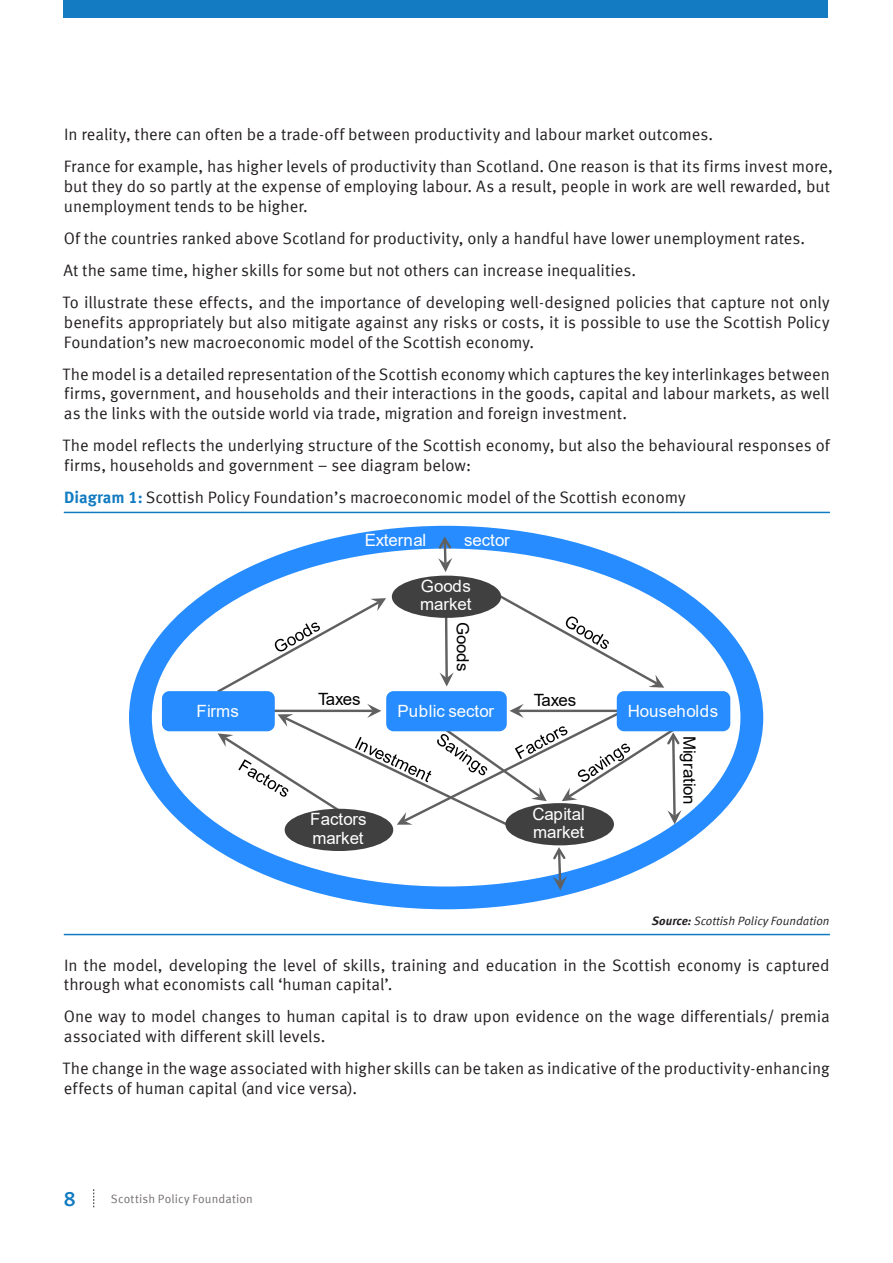
<style>
.page{position:relative;width:893px;height:1263px;background:#fff}
.page>*{position:absolute;margin:0;border:0;box-sizing:border-box;transform-origin:0 0}
.t1{font:500 21px "Meta Offc";color:#127bc1}
.t2{font:16.95px/18.3px "Arial";color:#fff}
.t3{font:16.95px "Arial";letter-spacing:-.015em;color:#000}
.t4{font:16.5px/19.8px "Meta Offc Norm";color:#231f20}
.t5{font:12px "Meta Offc Norm Ita";color:#231f20}
.t6{font:12px "Meta Offc Norm";letter-spacing:.01em;color:#75706f}
.s1{font-family:"Meta Offc";font-weight:700;color:#127bc1}
.s2{font-family:"Meta Offc";font-weight:700;font-style:italic}
</style>
<div class="page">
<hr style="left:64px;top:512px;width:766px;height:1px;background:#127bc1">
<hr style="left:64px;top:934px;width:766px;height:1px;background:#127bc1">
<svg style="left:129px;top:525px;width:635px;height:385px"></svg>
<svg style="left:440px;top:618px;width:14px;height:68px"></svg>
<div style="left:163px;top:692px;width:111px;height:38px;background:#268cff;border-radius:6px"></div>
<div style="left:162px;top:691px;width:113px;height:40px;border:2px solid #268cff;border-radius:6px"></div>
<div style="left:618px;top:692px;width:111px;height:38px;background:#268cff;border-radius:6px"></div>
<div style="left:617px;top:691px;width:113px;height:40px;border:2px solid #268cff;border-radius:6px"></div>
<div style="left:393px;top:577px;width:107px;height:40px;background:#404040;border-radius:50%"></div>
<div style="left:392px;top:576px;width:109px;height:42px;border:2px solid #404040;border-radius:50%"></div>
<div style="left:506px;top:804px;width:107px;height:40px;background:#404040;border-radius:50%"></div>
<div style="left:505px;top:803px;width:109px;height:42px;border:2px solid #404040;border-radius:50%"></div>
<div style="left:286px;top:810px;width:106px;height:40px;background:#404040;border-radius:50%"></div>
<div style="left:285px;top:809px;width:108px;height:42px;border:2px solid #404040;border-radius:50%"></div>
<div style="left:387px;top:692px;width:119px;height:38px;background:#268cff;border-radius:6px"></div>
<div style="left:386px;top:691px;width:121px;height:40px;border:2px solid #268cff;border-radius:6px"></div>
<svg style="left:496px;top:593px;width:168px;height:95px"></svg>
<svg style="left:214px;top:598px;width:172px;height:97px"></svg>
<svg style="left:218px;top:704px;width:464px;height:123px"></svg>
<svg style="left:551px;top:845px;width:17px;height:45px"></svg>
<svg style="left:437px;top:534px;width:16px;height:38px"></svg>
<div style="left:64px;top:0;width:764px;height:18px;background:#127bc1"></div>
<svg style="left:93px;top:1189px;width:1px;height:18px"></svg>
<p class="t4" style="left:64px;top:125px;width:651px">In reality, there can often be a trade-off between productivity and labour market outcomes.</p>
<p class="t4" style="left:64px;top:157px;width:771px">France for example, has higher levels of productivity than Scotland. One reason is that its firms invest more, but they do so partly at the expense of employing labour. As a result, people in work are well rewarded, but unemployment tends to be higher.</p>
<p class="t4" style="left:64px;top:229px;width:743px">Of the countries ranked above Scotland for productivity, only a handful have lower unemployment rates.</p>
<p class="t4" style="left:63px;top:261px;width:574px">At the same time, higher skills for some but not others can increase inequalities.</p>
<p class="t4" style="left:63px;top:293px;width:768px;text-align:justify">To illustrate these effects, and the importance of developing well-designed policies that capture not only benefits appropriately but also mitigate against any risks or costs, it is possible to use the Scottish Policy Foundation’s new macroeconomic model of the Scottish economy.</p>
<p class="t4" style="left:63px;top:364px;width:769px;text-align:justify">The model is a detailed representation of the Scottish economy which captures the key interlinkages between firms, government, and households and their interactions in the goods, capital and labour markets, as well as the links with the outside world via trade, migration and foreign investment.</p>
<p class="t4" style="left:63px;top:436px;width:769px">The model reflects the underlying structure of the Scottish economy, but also the behavioural responses of firms, households and government – see diagram below:</p>
<p class="t4" style="left:64px;top:488px;width:623px"><span class="s1">Diagram 1:</span> Scottish Policy Foundation’s macroeconomic model of the Scottish economy</p>
<p class="t2" style="left:365px;top:531px;width:63px">External</p>
<p class="t2" style="left:464px;top:531px;width:47px">sector</p>
<p class="t2" style="left:420px;top:577px;width:53px">Goods market</p>
<p class="t3" style="left:474px;top:621px;width:52px;rotate:90deg">Goods</p>
<p class="t3" style="left:318px;top:688px;width:44px">Taxes</p>
<p class="t3" style="left:534px;top:688px;width:44px">Taxes</p>
<p class="t2" style="left:196px;top:702px;width:44px">Firms</p>
<p class="t2" style="left:628px;top:702px;width:92px">Households</p>
<p class="t2" style="left:398px;top:702px;width:98px">Public sector</p>
<p class="t2" style="left:310px;top:810px;width:58px">Factors market</p>
<p class="t2" style="left:532px;top:804px;width:54px">Capital market</p>
<p class="t3" style="left:701px;top:736px;width:70px;rotate:90deg">Migration</p>
<p class="t5" style="left:652px;top:914px;width:179px"><span class="s2">Source:</span> Scottish Policy Foundation</p>
<p class="t4" style="left:64px;top:955px;width:767px">In the model, developing the level of skills, training and education in the Scottish economy is captured through what economists call ‘human capital’.</p>
<p class="t4" style="left:64px;top:1007px;width:767px">One way to model changes to human capital is to draw upon evidence on the wage differentials/ premia associated with different skill levels.</p>
<p class="t4" style="left:63px;top:1059px;width:769px">The change in the wage associated with higher skills can be taken as indicative of the productivity-enhancing effects of human capital (and vice versa).</p>
<p class="t1" style="left:64px;top:1186px;width:13px">8</p>
<p class="t6" style="left:111px;top:1192px;width:143px">Scottish Policy Foundation</p>
</div>
